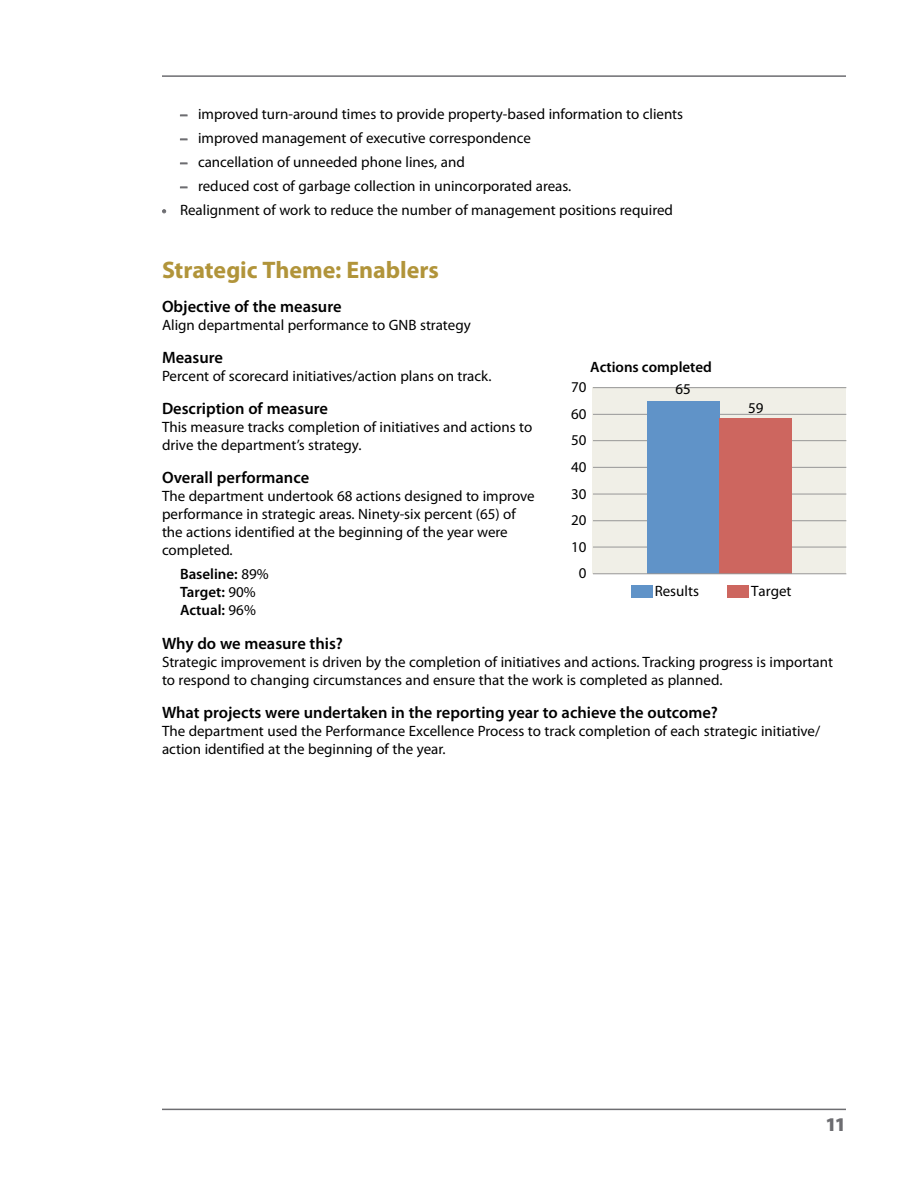
<style>
.page{position:relative;width:918px;height:1188px;background:#fff}
.page>*{position:absolute;margin:0;border:0;box-sizing:border-box;transform-origin:0 0}
.Performance_Measures{font:700 24px "Myriad Pro";color:#b1943a}
.t1{font:900 19.5px "Myriad Pro";color:#6d6d71}
.chart_question{font:600 16.5px "Myriad Pro";color:#000}
.text{font:15px/18px "Myriad Pro";color:#000}
.text__b4_bullet{font:15px/18px "Myriad Pro";color:#000}
.text__indent{font:600 15px/18px "Myriad Pro";color:#000}
.s1{color:#6d6d71}
.s2{font-weight:400}
</style>
<div class="page">
<hr style="left:162px;top:1109px;width:684px;height:1px;background:#6d6d71">
<hr style="left:162px;top:75px;width:684px;height:2px;background:#6d6d71">
<svg style="left:162px;top:209px;width:4px;height:4px"></svg>
<div style="left:631px;top:585px;width:21px;height:13px;background:#6093c8"></div>
<div style="left:727px;top:585px;width:22px;height:13px;background:#cd665f"></div>
<div style="left:593px;top:388px;width:253px;height:186px;background:#f0efe7"></div>
<hr style="left:593px;top:547px;width:253px;height:1px;background:#979797">
<hr style="left:593px;top:520px;width:253px;height:1px;background:#979797">
<hr style="left:593px;top:494px;width:253px;height:1px;background:#979797">
<hr style="left:593px;top:467px;width:253px;height:1px;background:#979797">
<hr style="left:593px;top:440px;width:253px;height:1px;background:#979797">
<hr style="left:593px;top:414px;width:253px;height:1px;background:#979797">
<hr style="left:593px;top:387px;width:253px;height:1px;background:#979797">
<div style="left:647px;top:401px;width:73px;height:173px;background:#6093c8"></div>
<div style="left:720px;top:418px;width:72px;height:156px;background:#cd665f"></div>
<hr style="left:593px;top:573px;width:253px;height:1px;background:#979797">
<p class="text" style="left:180px;top:105px;width:505px"><span class="s1">–</span> improved turn-around times to provide property-based information to clients</p>
<p class="text" style="left:180px;top:129px;width:352px"><span class="s1">–</span> improved management of executive correspondence</p>
<p class="text" style="left:180px;top:153px;width:286px"><span class="s1">–</span> cancellation of unneeded phone lines, and</p>
<p class="text" style="left:180px;top:177px;width:393px"><span class="s1">–</span> reduced cost of garbage collection in unincorporated areas.</p>
<p class="text" style="left:162px;top:201px;width:513px"><span class="s1">•</span> Realignment of work to reduce the number of management positions required</p>
<p class="Performance_Measures" style="left:162px;top:255px;width:279px">Strategic Theme: Enablers</p>
<p class="chart_question" style="left:162px;top:296px;width:181px">Objective of the measure</p>
<p class="text" style="left:162px;top:315px;width:310px">Align departmental performance to GNB strategy</p>
<p class="chart_question" style="left:162px;top:347px;width:63px">Measure</p>
<p class="text" style="left:162px;top:367px;width:331px">Percent of scorecard initiatives/action plans on track.</p>
<p class="chart_question" style="left:162px;top:398px;width:168px">Description of measure</p>
<p class="text" style="left:162px;top:418px;width:372px">This measure tracks completion of initiatives and actions to drive the department’s strategy.</p>
<p class="chart_question" style="left:162px;top:467px;width:149px">Overall performance</p>
<p class="text__b4_bullet" style="left:162px;top:487px;width:374px">The department undertook 68 actions designed to improve performance in strategic areas. Ninety-six percent (65) of the actions identified at the beginning of the year were completed.</p>
<p class="text__indent" style="left:180px;top:565px;width:90px">Baseline: <span class="s2">89%<br></span>Target: <span class="s2">90%<br></span>Actual: <span class="s2">96%</span></p>
<p class="chart_question" style="left:162px;top:633px;width:183px">Why do we measure this?</p>
<p class="text" style="left:162px;top:652px;width:673px">Strategic improvement is driven by the completion of initiatives and actions. Tracking progress is important to respond to changing circumstances and ensure that the work is completed as planned.</p>
<p class="chart_question" style="left:162px;top:702px;width:558px">What projects were undertaken in the reporting year to achieve the outcome?</p>
<p class="text" style="left:162px;top:722px;width:660px">The department used the Performance Excellence Process to track completion of each strategic initiative/ action identified at the beginning of the year.</p>
<p class="text__indent" style="left:590px;top:358px;width:123px">Actions completed</p>
<p class="text" style="left:571px;top:378px;width:17px">70</p>
<p class="text" style="left:676px;top:380px;width:17px">65</p>
<p class="text" style="left:748px;top:398px;width:17px">59</p>
<p class="text" style="left:571px;top:405px;width:17px">60</p>
<p class="text" style="left:571px;top:431px;width:17px">50</p>
<p class="text" style="left:571px;top:458px;width:17px">40</p>
<p class="text" style="left:571px;top:484px;width:17px">30</p>
<p class="text" style="left:571px;top:511px;width:17px">20</p>
<p class="text" style="left:571px;top:538px;width:17px">10</p>
<p class="text" style="left:579px;top:564px;width:9px">0</p>
<p class="text" style="left:655px;top:582px;width:46px">Results</p>
<p class="text" style="left:751px;top:582px;width:42px">Target</p>
<h2 class="t1" style="left:825px;top:1112px;width:22px">11</h2>
</div>
